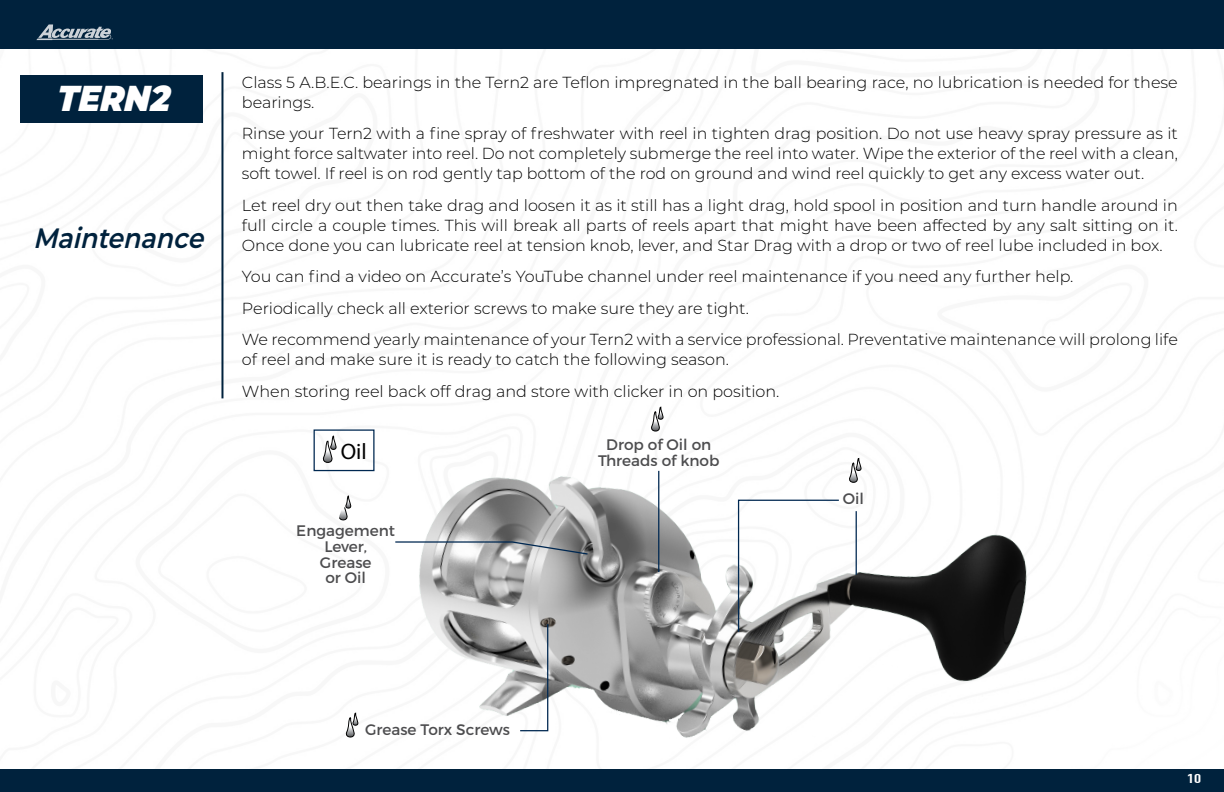
<style>
.page{position:relative;width:1224px;height:792px;background:#fff}
.page>*{position:absolute;margin:0;border:0;box-sizing:border-box;transform-origin:0 0}
.Main_Text{font:italic 900 36px "Montserrat";color:#fff;scale:.9 1}
.Main_Text-2{font:italic 600 28px "Montserrat";color:#00223d;scale:.9 1}
.t1{font:22.4px "Myriad Pro";color:#000}
.t2{font:300 16px/20px "Montserrat";color:#000}
.t3{font:15.2px/15.6px "Montserrat";color:#4d4d4f;text-align:center}
.t4{font:12.6px "AJ Din";color:#fff;scale:1.5 1}
</style>
<div class="page">
<div style="left:0;top:0;width:1224px;height:48px;background:#00223d"></div>
<div style="left:0;top:769px;width:1224px;height:23px;background:#00223d"></div>
<svg style="left:36px;top:24px;width:77px;height:16px"></svg>
<div style="left:20px;top:76px;width:183px;height:47px;background:#00223d"></div>
<img style="left:313px;top:429px;width:714px;height:309px">
<svg style="left:321px;top:435px;width:16px;height:30px"></svg>
<div style="left:314px;top:429px;width:61px;height:42px;border:1px solid #002851"></div>
<hr style="left:658px;top:471px;width:1px;height:101px;background:#002851">
<svg style="left:394px;top:541px;width:195px;height:14px"></svg>
<svg style="left:737px;top:499px;width:103px;height:134px"></svg>
<svg style="left:519px;top:623px;width:30px;height:109px"></svg>
<svg style="left:337px;top:495px;width:15px;height:27px"></svg>
<img style="left:344px;top:718px;width:1px;height:20px">
<svg style="left:345px;top:712px;width:14px;height:26px"></svg>
<svg style="left:649px;top:406px;width:15px;height:27px"></svg>
<hr style="left:856px;top:511px;width:1px;height:64px;background:#002851">
<svg style="left:847px;top:458px;width:15px;height:26px"></svg>
<hr style="left:221px;top:72px;width:2px;height:326px;background:#00223d">
<p class="Main_Text" style="left:55px;top:71px;width:140px">TERN2</p>
<p class="Main_Text-2" style="left:33px;top:219px;width:200px">Maintenance</p>
<p class="t2" style="left:242px;top:71px;width:937px">Class 5 A.B.E.C. bearings in the Tern2 are Teflon impregnated in the ball bearing race, no lubrication is needed for these bearings.</p>
<p class="t2" style="left:242px;top:123px;width:938px;text-align:justify">Rinse your Tern2 with a fine spray of freshwater with reel in tighten drag position. Do not use heavy spray pressure as it might force saltwater into reel. Do not completely submerge the reel into water. Wipe the exterior of the reel with a clean, soft towel. If reel is on rod gently tap bottom of the rod on ground and wind reel quickly to get any excess water out.</p>
<p class="t2" style="left:242px;top:194px;width:938px;text-align:justify">Let reel dry out then take drag and loosen it as it still has a light drag, hold spool in position and turn handle around in full circle a couple times. This will break all parts of reels apart that might have been affected by any salt sitting on it.<br>Once done you can lubricate reel at tension knob, lever, and Star Drag with a drop or two of reel lube included in box.</p>
<p class="t2" style="left:242px;top:266px;width:831px">You can find a video on Accurate’s YouTube channel under reel maintenance if you need any further help.</p>
<p class="t2" style="left:242px;top:298px;width:507px">Periodically check all exterior screws to make sure they are tight.</p>
<p class="t2" style="left:242px;top:329px;width:938px">We recommend yearly maintenance of your Tern2 with a service professional. Preventative maintenance will prolong life of reel and make sure it is ready to catch the following season.</p>
<p class="t2" style="left:242px;top:381px;width:537px">When storing reel back off drag and store with clicker in on position.</p>
<p class="t1" style="left:341px;top:439px;width:27px">Oil</p>
<p class="t3" style="left:296px;top:523px;width:100px">Engagement<br>Lever,<br>Grease<br>or Oil</p>
<p class="t3" style="left:606px;top:437px;width:107px">Drop of Oil on</p>
<p class="t3" style="left:598px;top:452px;width:123px">Threads of knob</p>
<p class="t3" style="left:843px;top:490px;width:23px">Oil</p>
<p class="t3" style="left:365px;top:722px;width:146px">Grease Torx Screws</p>
<p class="t4" style="left:1187px;top:771px;width:11px">10</p>
</div>
